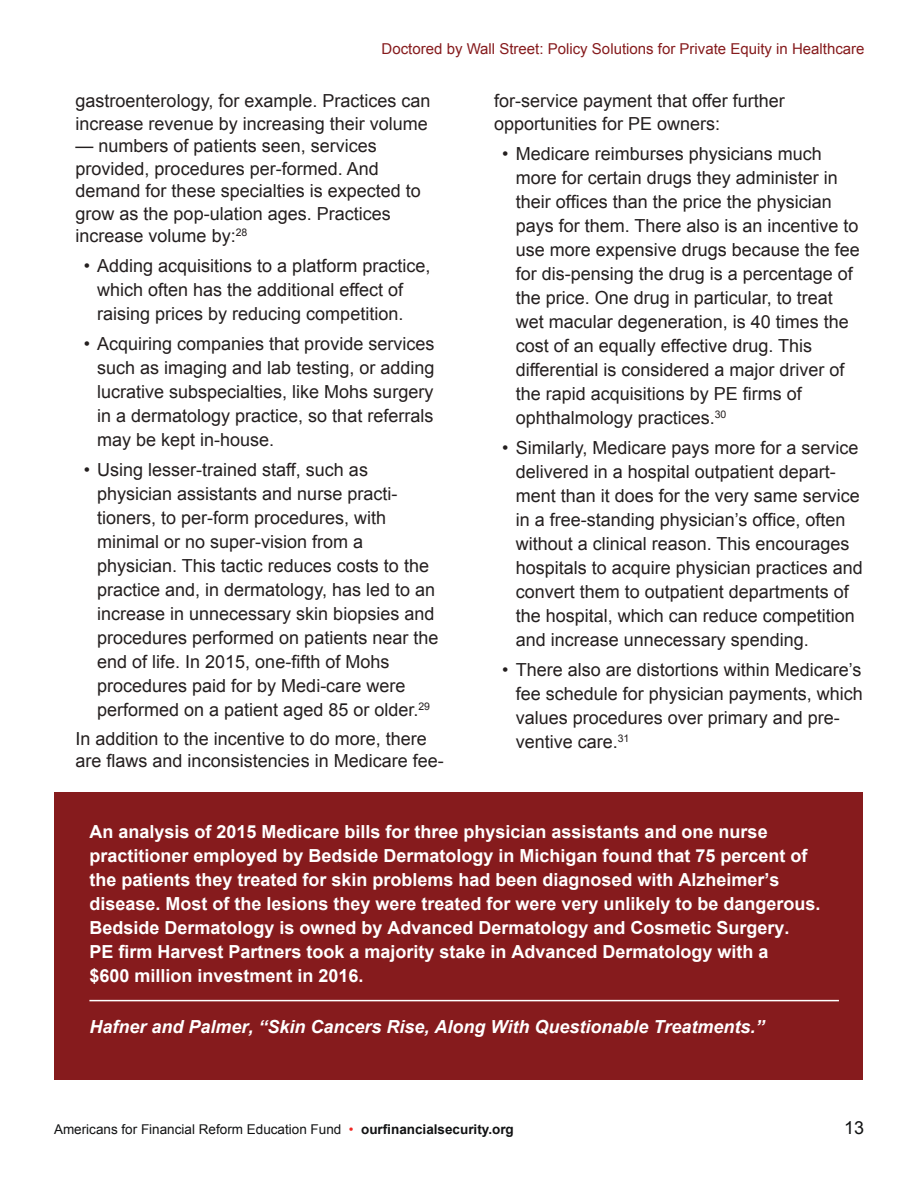
<style>
.page{position:relative;width:918px;height:1188px;background:#fff}
.page>*{position:absolute;margin:0;border:0;box-sizing:border-box;transform-origin:0 0}
.t1{font:18px/24px "Arial";color:#241f1f}
.t2{font:700 18px/24px "Arial";color:#fff}
.t3{font:italic 700 18px "Arial";color:#fff}
.t4{font:18px "Arial";color:#111213}
.t5{font:15px "Arial";color:#861b1d}
.t6{font:13.5px "Arial";color:#111213}
.s1{color:#f02723}
.s2{font-weight:700}
</style>
<div class="page">
<div style="left:54px;top:793px;width:809px;height:287px;background:#861b1d"></div>
<hr style="left:89px;top:1000px;width:750px;height:1px;background:#fff">
<p class="t5" style="left:382px;top:43px;width:484px">Doctored by Wall Street: Policy Solutions for Private Equity in Healthcare</p>
<p class="t1" style="left:76px;top:91px;width:356px;line-height:22.5px">gastroenterology, for example. Practices can increase revenue by increasing their volume</p>
<p class="t1" style="left:76px;top:136px;width:347px;line-height:22.5px">— numbers of patients seen, services provided, procedures per-formed. And demand for these specialties is expected to grow as the pop-ulation ages. Practices increase volume by:<sup>28</sup></p>
<p class="t1" style="left:97px;top:256px;width:335px;text-indent:-14px">• Adding acquisitions to a platform practice, which often has the additional effect of raising prices by reducing competition.</p>
<p class="t1" style="left:97px;top:334px;width:339px;text-align:justify;text-indent:-14px">• Acquiring companies that provide services such as imaging and lab testing, or adding lucrative subspecialties, like Mohs surgery in a dermatology practice, so that referrals may be kept in-house.</p>
<p class="t1" style="left:97px;top:460px;width:343px;text-indent:-14px">• Using lesser-trained staff, such as physician assistants and nurse practi&shy;tioners, to per-form procedures, with minimal or no super-vision from a physician. This tactic reduces costs to the practice and, in dermatology, has led to an increase in unnecessary skin biopsies and procedures performed on patients near the end of life. In 2015, one-fifth of Mohs procedures paid for by Medi-care were performed on a patient aged 85 or older.<sup>29</sup></p>
<p class="t1" style="left:76px;top:729px;width:370px;line-height:22.5px">In addition to the incentive to do more, there are flaws and inconsistencies in Medicare fee-</p>
<p class="t1" style="left:494px;top:91px;width:292px;line-height:22.5px">for-service payment that offer further opportunities for PE owners:</p>
<p class="t1" style="left:516px;top:143px;width:346px;text-indent:-14px">• Medicare reimburses physicians much more for certain drugs they administer in their offices than the price the physician pays for them. There also is an incentive to use more expensive drugs because the fee for dis-pensing the drug is a percentage of the price. One drug in particular, to treat wet macular degeneration, is 40 times the cost of an equally effective drug. This differential is considered a major driver of the rapid acquisitions by PE firms of ophthalmology practices.<sup>30</sup></p>
<p class="t1" style="left:516px;top:437px;width:349px;text-indent:-14px">• Similarly, Medicare pays more for a service delivered in a hospital outpatient depart&shy;ment than it does for the very same service in a free-standing physician’s office, often without a clinical reason. This encourages hospitals to acquire physician practices and convert them to outpatient departments of the hospital, which can reduce competition and increase unnecessary spending.</p>
<p class="t1" style="left:516px;top:659px;width:349px;text-indent:-14px">• There also are distortions within Medicare’s fee schedule for physician payments, which values procedures over primary and pre&shy;ventive care.<sup>31</sup></p>
<p class="t2" style="left:89px;top:821px;width:733px">An analysis of 2015 Medicare bills for three physician assistants and one nurse practitioner employed by Bedside Dermatology in Michigan found that 75 percent of the patients they treated for skin problems had been diagnosed with Alzheimer’s disease. Most of the lesions they were treated for were very unlikely to be dangerous.<br>Bedside Dermatology is owned by Advanced Dermatology and Cosmetic Surgery.<br>PE firm Harvest Partners took a majority stake in Advanced Dermatology with a<br>$600 million investment in 2016.</p>
<p class="t3" style="left:89px;top:1020px;width:677px">Hafner and Palmer, “Skin Cancers Rise, Along With Questionable Treatments.”</p>
<p class="t6" style="left:54px;top:1124px;width:461px">Americans for Financial Reform Education Fund <span class="s1">•</span> <span class="s2">ourfinancialsecurity.org</span></p>
<p class="t4" style="left:844px;top:1121px;width:22px">13</p>
</div>
